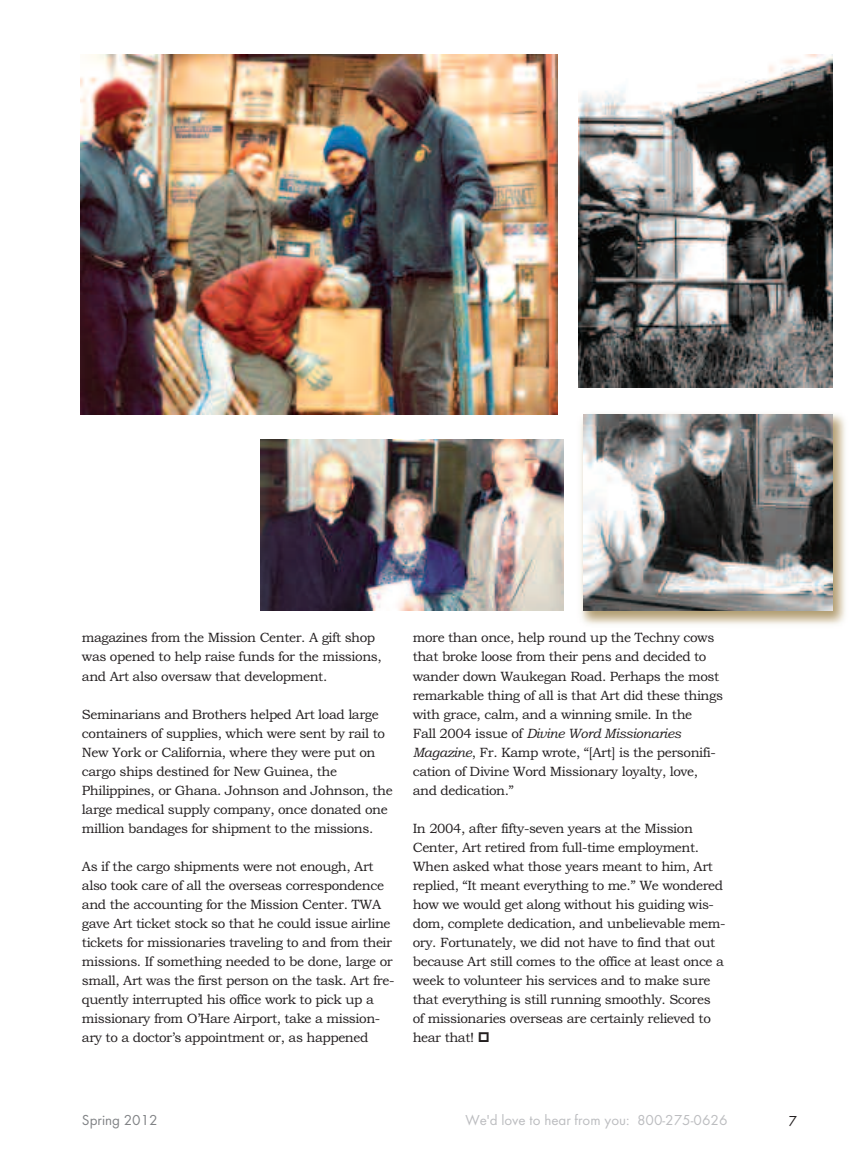
<style>
.page{position:relative;width:863px;height:1162px;background:#fff}
.page>*{position:absolute;margin:0;border:0;box-sizing:border-box;transform-origin:0 0}
.t1{font:15px "Futura T";color:#bcbdc0}
.t2{font:15px "Futura T";color:#808285}
.t3{font:15px "Futura T";color:#231f20}
.t4{font:13.5px/19px "Bookman Old Style";letter-spacing:-.03em;color:#231f20}
.s1{font-style:italic}
</style>
<div class="page">
<img style="left:80px;top:54px;width:477px;height:360px">
<img style="left:578px;top:54px;width:254px;height:333px">
<img style="left:581px;top:414px;width:264px;height:210px">
<img style="left:583px;top:414px;width:249px;height:197px">
<img style="left:260px;top:439px;width:303px;height:171px">
<p class="t4" style="left:82px;top:628px;width:301px">magazines from the Mission Center. A gift shop was opened to help raise funds for the missions, and Art also oversaw that development.</p>
<p class="t4" style="left:82px;top:704px;width:312px">Seminarians and Brothers helped Art load large containers of supplies, which were sent by rail to New York or California, where they were put on cargo ships destined for New Guinea, the Philippines, or Ghana. Johnson and Johnson, the large medical supply company, once donated one million bandages for shipment to the missions.</p>
<p class="t4" style="left:82px;top:856px;width:314px">As if the cargo shipments were not enough, Art also took care of all the overseas correspondence and the accounting for the Mission Center. TWA gave Art ticket stock so that he could issue airline tickets for missionaries traveling to and from their missions. If something needed to be done, large or small, Art was the first person on the task. Art fre&shy;quently interrupted his office work to pick up a missionary from O’Hare Airport, take a mission&shy;ary to a doctor’s appointment or, as happened</p>
<p class="t4" style="left:413px;top:628px;width:312px">more than once, help round up the Techny cows that broke loose from their pens and decided to wander down Waukegan Road. Perhaps the most remarkable thing of all is that Art did these things with grace, calm, and a winning smile. In the<br>Fall 2004 issue of <span class="s1">Divine Word Missionaries Magazine</span>, Fr. Kamp wrote, “[Art] is the personifi&shy;cation of Divine Word Missionary loyalty, love, and dedication.”</p>
<p class="t4" style="left:413px;top:818px;width:314px">In 2004, after fifty-seven years at the Mission Center, Art retired from full-time employment.<br>When asked what those years meant to him, Art replied, “It meant everything to me.” We wondered how we would get along without his guiding wis&shy;dom, complete dedication, and unbelievable mem&shy;ory. Fortunately, we did not have to find that out because Art still comes to the office at least once a week to volunteer his services and to make sure that everything is still running smoothly. Scores of missionaries overseas are certainly relieved to hear that!</p>
<p class="t2" style="left:82px;top:1111px;width:77px">Spring 2012</p>
<p class="t1" style="left:465px;top:1111px;width:264px">We'd love to hear from you: 800-275-0626</p>
<p class="t3" style="left:788px;top:1112px;width:10px">7</p>
</div>
